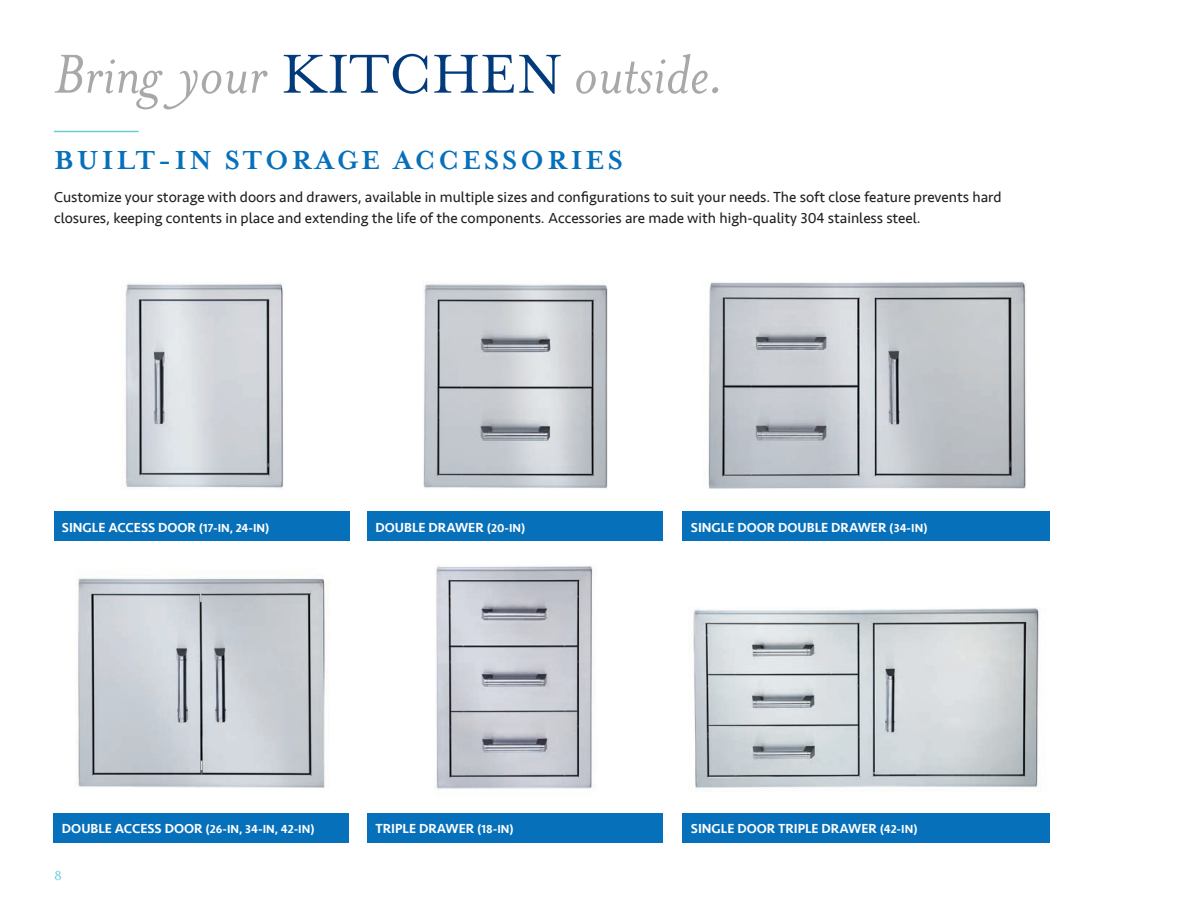
<style>
.page{position:relative;width:1188px;height:918px;background:#fff}
.page>*{position:absolute;margin:0;border:0;box-sizing:border-box;transform-origin:0 0}
.t1{font:italic 63px "Mrs Eaves";color:#a7a8aa}
.t2{font:700 30px "Mrs Eaves";letter-spacing:.1em;color:#0770ba}
.t3{font:15px/21px "Seravek";color:#231f20}
.t4{font:15px "Mrs Eaves Roman";color:#6cccda}
.t5{font:500 13.5px "Seravek";color:#fff}
.t6{font:500 12px "Seravek";color:#fff}
.s1{font-family:"Mrs Eaves Roman";font-style:normal;color:#013b7b}
.s2{font-size:12px}
.s3{font-size:13.5px}
</style>
<div class="page">
<img style="left:693px;top:607px;width:346px;height:183px">
<img style="left:682px;top:281px;width:368px;height:231px">
<img style="left:435px;top:565px;width:160px;height:225px">
<div style="left:368px;top:813px;width:295px;height:29px;background:#0770ba"></div>
<hr style="left:54px;top:131px;width:85px;height:1px;background:#6cccda">
<img style="left:125px;top:282px;width:159px;height:206px">
<div style="left:54px;top:512px;width:296px;height:29px;background:#0770ba"></div>
<img style="left:76px;top:578px;width:249px;height:210px">
<div style="left:54px;top:813px;width:295px;height:29px;background:#0770ba"></div>
<img style="left:423px;top:283px;width:185px;height:206px">
<div style="left:367px;top:512px;width:296px;height:29px;background:#0770ba"></div>
<div style="left:682px;top:512px;width:368px;height:29px;background:#0770ba"></div>
<div style="left:682px;top:813px;width:368px;height:29px;background:#0770ba"></div>
<p class="t1" style="left:54px;top:40px;width:673px">Bring your <span class="s1">KITCHEN</span> outside.</p>
<p class="t2" style="left:54px;top:143px;width:570px">BUILT-IN STORAGE ACCESSORIES</p>
<p class="t3" style="left:54px;top:187px;width:949px">Customize your storage with doors and drawers, available in multiple sizes and configurations to suit your needs. The soft close feature prevents hard closures, keeping contents in place and extending the life of the components. Accessories are made with high-quality 304 stainless steel.</p>
<p class="t5" style="left:62px;top:519px;width:209px">SINGLE ACCESS DOOR <span class="s2">(17-IN, 24-IN)</span></p>
<p class="t5" style="left:376px;top:519px;width:152px">DOUBLE DRAWER <span class="s2">(20-IN)</span></p>
<p class="t5" style="left:691px;top:519px;width:238px">SINGLE DOOR DOUBLE DRAWER <span class="s2">(34-IN)</span></p>
<p class="t6" style="left:62px;top:822px;width:254px"><span class="s3">DOUBLE ACCESS DOOR</span> (26-IN, 34-IN, 42-IN)</p>
<p class="t4" style="left:54px;top:868px;width:9px">8</p>
<p class="t5" style="left:376px;top:820px;width:140px">TRIPLE DRAWER <span class="s2">(18-IN)</span></p>
<p class="t5" style="left:691px;top:820px;width:228px">SINGLE DOOR TRIPLE DRAWER <span class="s2">(42-IN)</span></p>
</div>
